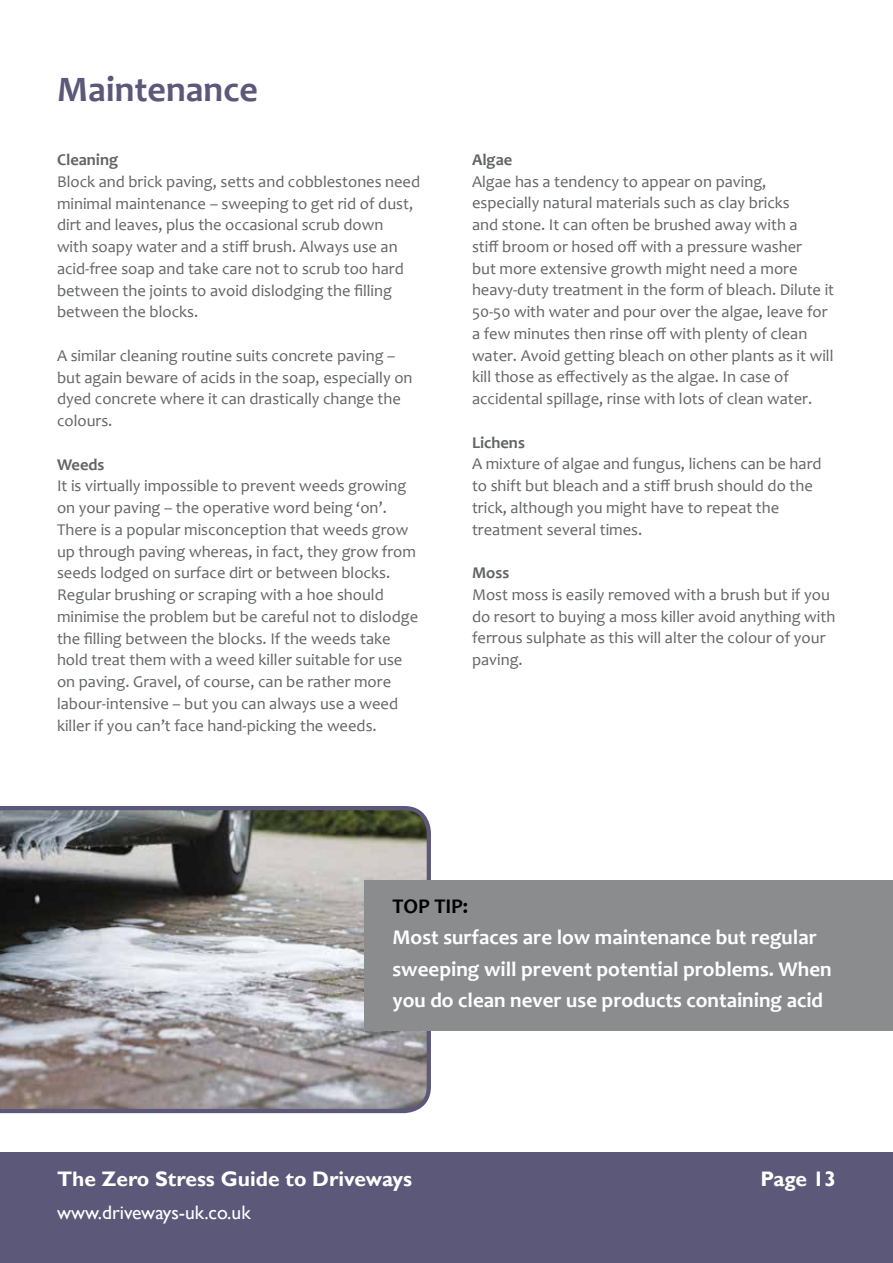
<style>
.page{position:relative;width:893px;height:1263px;background:#fff}
.page>*{position:absolute;margin:0;border:0;box-sizing:border-box;transform-origin:0 0}
.t1{font:700 36px "Candara";color:#5b587a}
.t2{font:700 21px/31.5px "Candara";color:#fff}
.t3{font:700 21px "Gill Sans";color:#fff}
.t4{font:700 21px "Candara";color:#000}
.t5{font:19.5px "Gill Sans";color:#fff}
.t6{font:16.5px/21.8px "Candara";color:#636466}
.t7{font:700 16.5px "Candara";color:#636466}
</style>
<div class="page">
<div style="left:0;top:1152px;width:893px;height:111px;background:#5b587a"></div>
<svg style="left:0;top:806px;width:431px;height:307px;background:#939192"></svg>
<div style="left:364px;top:881px;width:529px;height:150px;background:#8a8c8e"></div>
<h1 class="t1" style="left:57px;top:68px;width:202px">Maintenance</h1>
<p class="t7" style="left:57px;top:150px;width:63px">Cleaning</p>
<p class="t6" style="left:57px;top:171px;width:365px">Block and brick paving, setts and cobblestones need minimal maintenance – sweeping to get rid of dust, dirt and leaves, plus the occasional scrub down<br>with soapy water and a stiff brush. Always use an acid-free soap and take care not to scrub too hard between the joints to avoid dislodging the filling between the blocks.</p>
<p class="t6" style="left:57px;top:345px;width:357px">A similar cleaning routine suits concrete paving – but again beware of acids in the soap, especially on dyed concrete where it can drastically change the colours.</p>
<p class="t7" style="left:57px;top:454px;width:49px">Weeds</p>
<p class="t6" style="left:57px;top:475px;width:363px">It is virtually impossible to prevent weeds growing on your paving – the operative word being ‘on’.<br>There is a popular misconception that weeds grow up through paving whereas, in fact, they grow from seeds lodged on surface dirt or between blocks.<br>Regular brushing or scraping with a hoe should minimise the problem but be careful not to dislodge the filling between the blocks. If the weeds take hold treat them with a weed killer suitable for use on paving. Gravel, of course, can be rather more labour-intensive – but you can always use a weed killer if you can’t face hand-picking the weeds.</p>
<p class="t7" style="left:472px;top:150px;width:42px">Algae</p>
<p class="t6" style="left:472px;top:171px;width:364px">Algae has a tendency to appear on paving, especially natural materials such as clay bricks<br>and stone. It can often be brushed away with a<br>stiff broom or hosed off with a pressure washer<br>but more extensive growth might need a more heavy-duty treatment in the form of bleach. Dilute it 50-50 with water and pour over the algae, leave for a few minutes then rinse off with plenty of clean water. Avoid getting bleach on other plants as it will kill those as effectively as the algae. In case of accidental spillage, rinse with lots of clean water.</p>
<p class="t7" style="left:472px;top:432px;width:54px">Lichens</p>
<p class="t6" style="left:472px;top:453px;width:351px">A mixture of algae and fungus, lichens can be hard to shift but bleach and a stiff brush should do the trick, although you might have to repeat the treatment several times.</p>
<p class="t7" style="left:472px;top:563px;width:39px">Moss</p>
<p class="t6" style="left:472px;top:584px;width:365px">Most moss is easily removed with a brush but if you do resort to buying a moss killer avoid anything with ferrous sulphate as this will alter the colour of your paving.</p>
<p class="t4" style="left:392px;top:893px;width:77px">TOP TIP:</p>
<p class="t2" style="left:392px;top:921px;width:441px">Most surfaces are low maintenance but regular sweeping will prevent potential problems. When you do clean never use products containing acid</p>
<p class="t3" style="left:57px;top:1166px;width:357px">The Zero Stress Guide to Driveways</p>
<p class="t5" style="left:57px;top:1201px;width:195px">www.driveways-uk.co.uk</p>
<p class="t3" style="left:760px;top:1166px;width:77px">Page 13</p>
</div>
